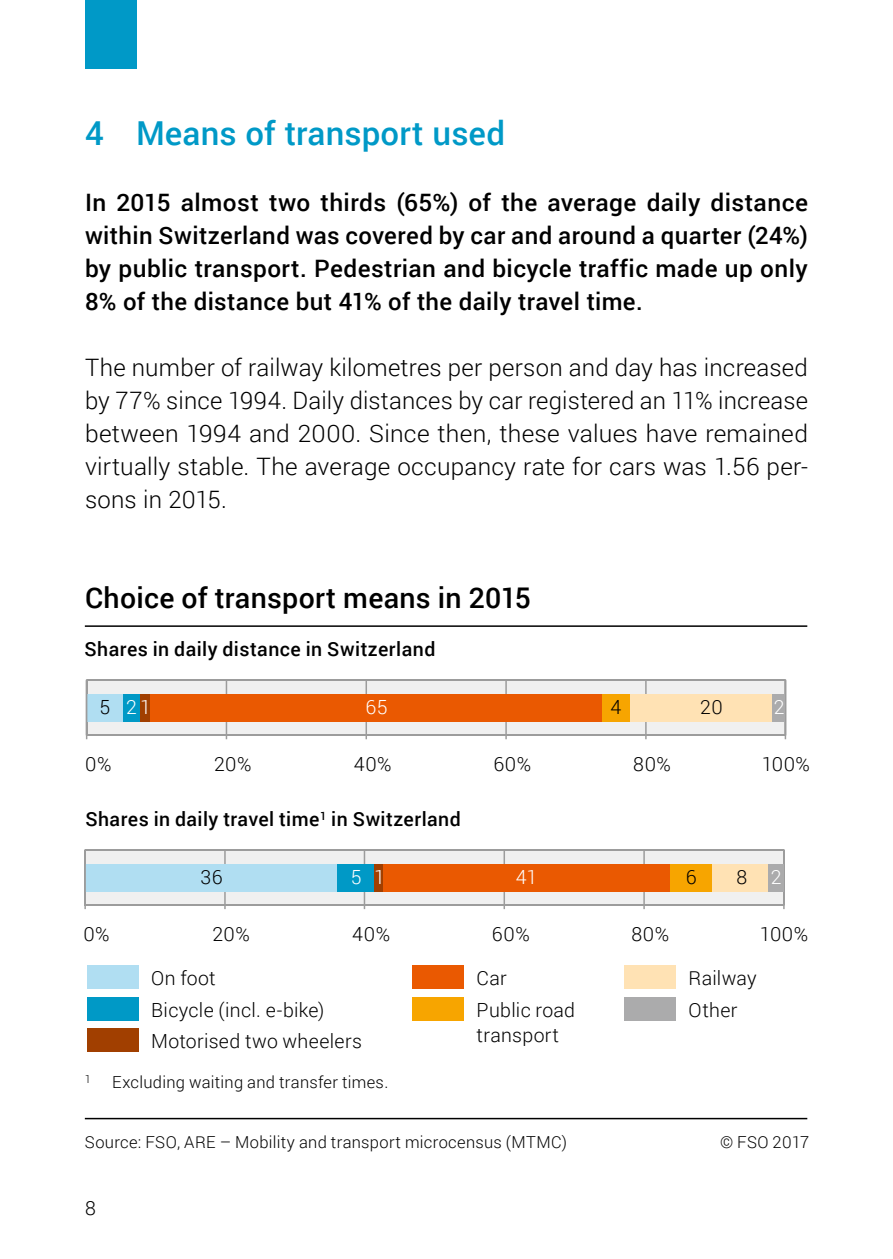
<style>
.page{position:relative;width:893px;height:1259px;background:#fff}
.page>*{position:absolute;margin:0;border:0;box-sizing:border-box;transform-origin:0 0}
.Untertitel_1_farbig{font:500 33px "Roboto";letter-spacing:.005em;color:#0099c7}
.t1{font:500 28.5px "Roboto";letter-spacing:.01em;color:#000}
.Grundtext_EN{font:300 24px/33px "Roboto";letter-spacing:.01em;color:#000;text-align:justify}
.Grundtext_EN-2{font:500 24px/33px "Roboto";letter-spacing:.015em;color:#000;text-align:justify}
.t2{font:300 19.5px/31.5px "Roboto";letter-spacing:.02em;color:#000}
.t3{font:500 19.5px "Roboto";letter-spacing:.025em;color:#000}
.t4{font:300 19.5px "Roboto";color:#fff}
.t5{font:300 16.5px "Roboto";letter-spacing:.02em;color:#000}
.t6{font:300 11.1px "Roboto";color:#000}
.s1{color:#000}
.s2{color:#fff}
</style>
<div class="page">
<div style="left:85px;top:0;width:51px;height:68px;background:#0099c7"></div>
<hr style="left:85px;top:625px;width:722px;height:2px;background:#000">
<hr style="left:85px;top:1117px;width:722px;height:2px;background:#000">
<svg style="left:85px;top:679px;width:702px;height:61px"></svg>
<hr style="left:785px;top:680px;width:1px;height:55px;background:#9c9c9c">
<div style="left:87px;top:694px;width:36px;height:27px;background:#b0def2"></div>
<div style="left:123px;top:694px;width:17px;height:27px;background:#0099c6"></div>
<div style="left:140px;top:694px;width:10px;height:27px;background:#a13f00"></div>
<div style="left:150px;top:694px;width:452px;height:27px;background:#ea5901"></div>
<div style="left:602px;top:694px;width:28px;height:27px;background:#f7a500"></div>
<div style="left:630px;top:694px;width:142px;height:27px;background:#ffe2b4"></div>
<div style="left:772px;top:694px;width:13px;height:27px;background:#ababac"></div>
<div style="left:87px;top:966px;width:52px;height:23px;background:#b0def2"></div>
<div style="left:87px;top:997px;width:52px;height:23px;background:#0099c6"></div>
<div style="left:87px;top:1029px;width:52px;height:23px;background:#a13f00"></div>
<div style="left:413px;top:966px;width:51px;height:23px;background:#ea5901"></div>
<div style="left:413px;top:997px;width:51px;height:23px;background:#f7a500"></div>
<div style="left:625px;top:997px;width:51px;height:23px;background:#ababac"></div>
<div style="left:624px;top:966px;width:52px;height:23px;background:#ffe2b4"></div>
<svg style="left:84px;top:849px;width:701px;height:61px"></svg>
<hr style="left:783px;top:850px;width:2px;height:55px;background:#9c9c9c">
<div style="left:85px;top:864px;width:253px;height:27px;background:#b0def2"></div>
<div style="left:338px;top:864px;width:36px;height:27px;background:#0099c6"></div>
<div style="left:374px;top:864px;width:9px;height:27px;background:#a13f00"></div>
<div style="left:383px;top:864px;width:287px;height:27px;background:#ea5901"></div>
<div style="left:670px;top:864px;width:42px;height:27px;background:#f7a500"></div>
<div style="left:712px;top:864px;width:57px;height:27px;background:#ffe2b4"></div>
<div style="left:769px;top:864px;width:15px;height:27px;background:#ababac"></div>
<hr style="left:86px;top:680px;width:1px;height:55px;background:#9c9c9c">
<hr style="left:87px;top:734px;width:698px;height:2px;background:#9c9c9c">
<hr style="left:84px;top:850px;width:2px;height:55px;background:#9c9c9c">
<hr style="left:85px;top:904px;width:699px;height:1px;background:#9c9c9c">
<h3 class="Untertitel_1_farbig" style="left:85px;top:110px;width:421px">4 Means of transport used</h3>
<p class="Grundtext_EN-2" style="left:85px;top:185px;width:724px">In 2015 almost two thirds (65%) of the average daily distance within Switzerland was covered by car and around a quarter (24%) by public transport. Pedestrian and bicycle traffic made up only 8% of the distance but 41% of the daily travel time.</p>
<p class="Grundtext_EN" style="left:85px;top:350px;width:724px">The number of railway kilometres per person and day has increased by 77% since 1994. Daily distances by car registered an 11% increase between 1994 and 2000. Since then, these values have remained virtually stable. The average occupancy rate for cars was 1.56 per&shy;sons in 2015.</p>
<p class="t1" style="left:85px;top:577px;width:447px">Choice of transport means in 2015</p>
<p class="t3" style="left:85px;top:636px;width:352px">Shares in daily distance in Switzerland</p>
<p class="t4" style="left:100px;top:693px;width:53px"><span class="s1">5</span> 21</p>
<p class="t4" style="left:365px;top:693px;width:24px">65</p>
<p class="t2" style="left:610px;top:690px;width:12px">4</p>
<p class="t2" style="left:700px;top:690px;width:24px">20</p>
<p class="t4" style="left:774px;top:693px;width:12px">2</p>
<p class="t2" style="left:85px;top:747px;width:28px">0%</p>
<p class="t2" style="left:214px;top:747px;width:39px">20%</p>
<p class="t2" style="left:354px;top:747px;width:39px">40%</p>
<p class="t2" style="left:493px;top:747px;width:39px">60%</p>
<p class="t2" style="left:633px;top:747px;width:39px">80%</p>
<p class="t2" style="left:762px;top:747px;width:50px">100%</p>
<p class="t3" style="left:85px;top:805px;width:377px">Shares in daily travel time<sup>1</sup> in Switzerland</p>
<p class="t2" style="left:201px;top:860px;width:24px">36</p>
<p class="t4" style="left:351px;top:863px;width:36px">5 1</p>
<p class="t4" style="left:516px;top:863px;width:23px">41</p>
<p class="t2" style="left:686px;top:860px;width:12px">6</p>
<p class="t2" style="left:736px;top:860px;width:47px">8 <span class="s2">2</span></p>
<p class="t2" style="left:83px;top:918px;width:28px">0%</p>
<p class="t2" style="left:212px;top:918px;width:39px">20%</p>
<p class="t2" style="left:352px;top:918px;width:39px">40%</p>
<p class="t2" style="left:492px;top:918px;width:39px">60%</p>
<p class="t2" style="left:631px;top:918px;width:39px">80%</p>
<p class="t2" style="left:760px;top:918px;width:50px">100%</p>
<p class="t2" style="left:151px;top:961px;width:212px">On foot<br>Bicycle (incl. e-bike)<br>Motorised two wheelers</p>
<p class="t2" style="left:477px;top:961px;width:100px">Car<br>Public road</p>
<p class="t2" style="left:477px;top:1018px;width:84px">transport</p>
<p class="t6" style="left:85px;top:1071px;width:8px">1</p>
<p class="t5" style="left:112px;top:1071px;width:278px">Excluding waiting and transfer times.</p>
<p class="t2" style="left:689px;top:961px;width:70px">Railway</p>
<p class="t2" style="left:689px;top:993px;width:50px">Other</p>
<p class="t5" style="left:85px;top:1130px;width:484px">Source: FSO, ARE – Mobility and transport microcensus (MTMC)</p>
<p class="t5" style="left:720px;top:1131px;width:91px">© FSO 2017</p>
<p class="t2" style="left:85px;top:1191px;width:12px">8</p>
</div>
